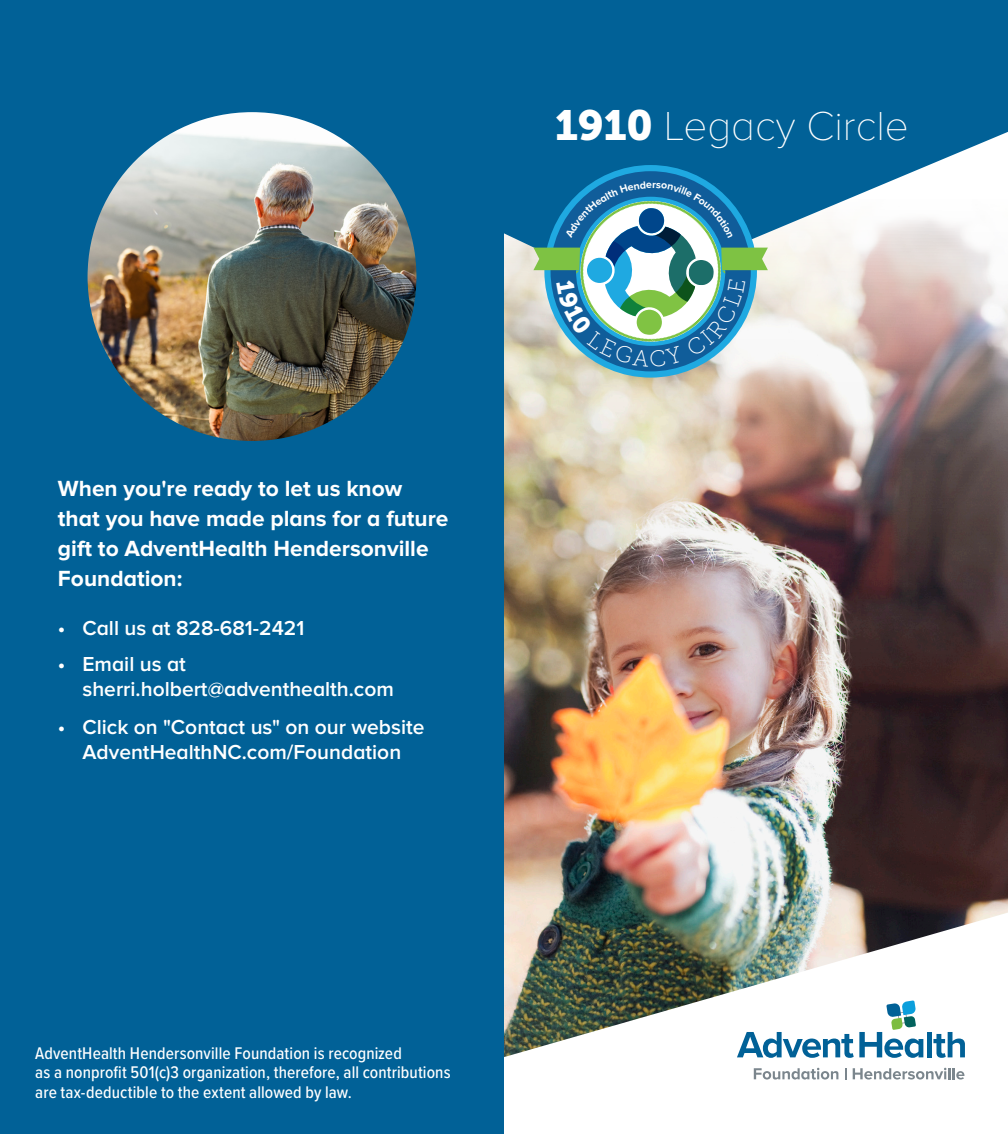
<style>
.page{position:relative;width:1008px;height:1134px;background:#fff}
.page>*{position:absolute;margin:0;border:0;box-sizing:border-box;transform-origin:0 0}
.Top_Header{font:42px "Proxima Nova AH Thin";color:#fff}
.t1{font:22.75px/29.8px "Proxima Nova AH Bold";color:#fff}
.t2{font:21px/24.5px "Proxima Nova AH Semibold";color:#fff}
.t3{font:500 17.5px/19.2px "Proxima Nova Cond";letter-spacing:.005em;color:#fff}
.s1{font-family:"Museo Slab 900"}
</style>
<div class="page">
<img style="left:504px;top:292px;width:504px;height:621px">
<svg style="left:504px;top:0;width:504px;height:292px;background:#3a82ab"></svg>
<div style="left:0;top:0;width:504px;height:1134px;background:#016197"></div>
<img style="left:504px;top:913px;width:501px;height:144px">
<svg style="left:719px;top:1000px;width:252px;height:80px"></svg>
<img style="left:88px;top:112px;width:328px;height:329px;border-radius:164px">
<svg style="left:533px;top:171px;width:235px;height:200px"></svg>
<p class="Top_Header" style="left:555px;top:102px;width:355px"><span class="s1">1910</span> Legacy Circle</p>
<p class="t1" style="left:58px;top:474px;width:392px">When you're ready to let us know that you have made plans for a future gift to AdventHealth Hendersonville</p>
<p class="t1" style="left:58px;top:564px;width:126px">Foundation:</p>
<p class="t2" style="left:58px;top:616px;width:248px">• Call us at 828-681-2421</p>
<p class="t2" style="left:82px;top:652px;width:313px;text-indent:-25px">• Email us at sherri.holbert@adventhealth.com</p>
<p class="t2" style="left:58px;top:715px;width:368px;text-align:center">• Click on "Contact us" on our website<br>AdventHealthNC.com/Foundation</p>
<p class="t3" style="left:35px;top:1043px;width:417px">AdventHealth Hendersonville Foundation is recognized<br>as a nonprofit 501(c)3 organization, therefore, all contributions are tax-deductible to the extent allowed by law.</p>
</div>
